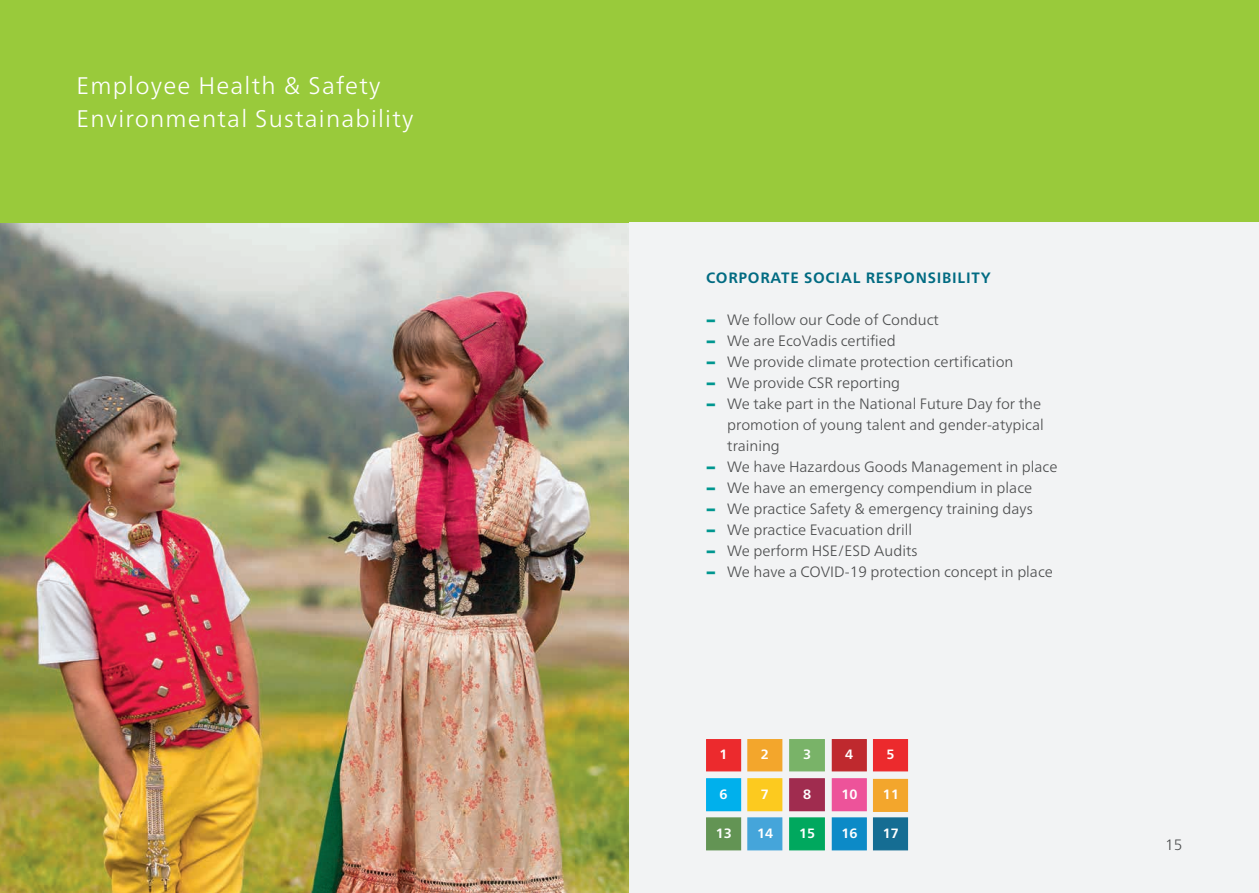
<style>
.page{position:relative;width:1259px;height:893px;background:#fff}
.page>*{position:absolute;margin:0;border:0;box-sizing:border-box;transform-origin:0 0}
.t1{font:300 24px/33px "Neue Frutiger World";letter-spacing:.05em;color:#fff}
.t2{font:300 15px "Neue Frutiger World";color:#4b4c4d}
.t3{font:700 15px "Neue Frutiger World";letter-spacing:.05em;color:#016b82}
.t4{font:700 13.5px "Neue Frutiger World";color:#fff}
.s1{font-family:"Neue Frutiger World Xtra Blk";font-weight:400;color:#00968f}
</style>
<div class="page">
<img style="left:0;top:223px;width:629px;height:670px">
<div style="left:0;top:0;width:1259px;height:223px;background:#99ca3b"></div>
<div style="left:629px;top:223px;width:630px;height:670px;background:#f2f3f4"></div>
<div style="left:831px;top:739px;width:36px;height:32px;background:#bf292e;border:1px solid #bf292e"></div>
<div style="left:706px;top:739px;width:35px;height:32px;background:#ec2a2d"></div>
<div style="left:747px;top:739px;width:35px;height:32px;background:#f3a62c;border:1px solid #f3a62c"></div>
<div style="left:789px;top:739px;width:36px;height:32px;background:#79b368;border:1px solid #79b368"></div>
<div style="left:831px;top:778px;width:36px;height:33px;background:#ed539a;border:1px solid #ed539a"></div>
<div style="left:706px;top:778px;width:35px;height:33px;background:#00b0ec;border:1px solid #00b0ec"></div>
<div style="left:747px;top:778px;width:35px;height:33px;background:#fcca1f;border:1px solid #fcca1f"></div>
<div style="left:789px;top:778px;width:36px;height:33px;background:#a02c4f;border:1px solid #a02c4f"></div>
<div style="left:831px;top:817px;width:36px;height:33px;background:#0c8ac7;border:1px solid #0c8ac7"></div>
<div style="left:706px;top:817px;width:35px;height:33px;background:#639454;border:1px solid #639454"></div>
<div style="left:747px;top:817px;width:35px;height:33px;background:#45a5da;border:1px solid #45a5da"></div>
<div style="left:789px;top:817px;width:36px;height:33px;background:#00a85e;border:1px solid #00a85e"></div>
<div style="left:873px;top:739px;width:35px;height:32px;background:#ec2a2d"></div>
<div style="left:873px;top:779px;width:35px;height:33px;background:#f3a62c"></div>
<div style="left:873px;top:817px;width:35px;height:33px;background:#156d93;border:1px solid #156d93"></div>
<h1 class="t1" style="left:77px;top:70px;width:338px">Employee Health &amp; Safety<br>Environmental Sustainability</h1>
<p class="t3" style="left:706px;top:265px;width:286px">CORPORATE SOCIAL RESPONSIBILITY</p>
<p class="t2" style="left:706px;top:308px;width:234px"><span class="s1">−</span> We follow our Code of Conduct</p>
<p class="t2" style="left:706px;top:329px;width:191px"><span class="s1">−</span> We are EcoVadis certified</p>
<p class="t2" style="left:706px;top:350px;width:309px"><span class="s1">−</span> We provide climate protection certification</p>
<p class="t2" style="left:706px;top:371px;width:196px"><span class="s1">−</span> We provide CSR reporting</p>
<p class="t2" style="left:706px;top:392px;width:336px"><span class="s1">−</span> We take part in the National Future Day for the</p>
<p class="t2" style="left:727px;top:413px;width:318px">promotion of young talent and gender-atypical</p>
<p class="t2" style="left:727px;top:434px;width:54px">training</p>
<p class="t2" style="left:706px;top:455px;width:353px"><span class="s1">−</span> We have Hazardous Goods Management in place</p>
<p class="t2" style="left:706px;top:476px;width:328px"><span class="s1">−</span> We have an emergency compendium in place</p>
<p class="t2" style="left:706px;top:497px;width:328px"><span class="s1">−</span> We practice Safety &amp; emergency training days</p>
<p class="t2" style="left:706px;top:518px;width:208px"><span class="s1">−</span> We practice Evacuation drill</p>
<p class="t2" style="left:706px;top:539px;width:213px"><span class="s1">−</span> We perform HSE/ESD Audits</p>
<p class="t2" style="left:706px;top:560px;width:348px"><span class="s1">−</span> We have a COVID-19 protection concept in place</p>
<p class="t4" style="left:719px;top:743px;width:10px">1</p>
<p class="t4" style="left:761px;top:743px;width:10px">2</p>
<p class="t4" style="left:803px;top:743px;width:10px">3</p>
<p class="t4" style="left:845px;top:743px;width:10px">4</p>
<p class="t4" style="left:719px;top:782px;width:10px">6</p>
<p class="t4" style="left:761px;top:782px;width:10px">7</p>
<p class="t4" style="left:803px;top:782px;width:10px">8</p>
<p class="t4" style="left:841px;top:782px;width:18px">10</p>
<p class="t4" style="left:716px;top:821px;width:18px">13</p>
<p class="t4" style="left:757px;top:821px;width:18px">14</p>
<p class="t4" style="left:799px;top:821px;width:18px">15</p>
<p class="t4" style="left:841px;top:821px;width:18px">16</p>
<p class="t4" style="left:886px;top:743px;width:10px">5</p>
<p class="t4" style="left:883px;top:782px;width:18px">11</p>
<p class="t4" style="left:883px;top:822px;width:18px">17</p>
<p class="t2" style="left:1165px;top:833px;width:19px">15</p>
</div>
